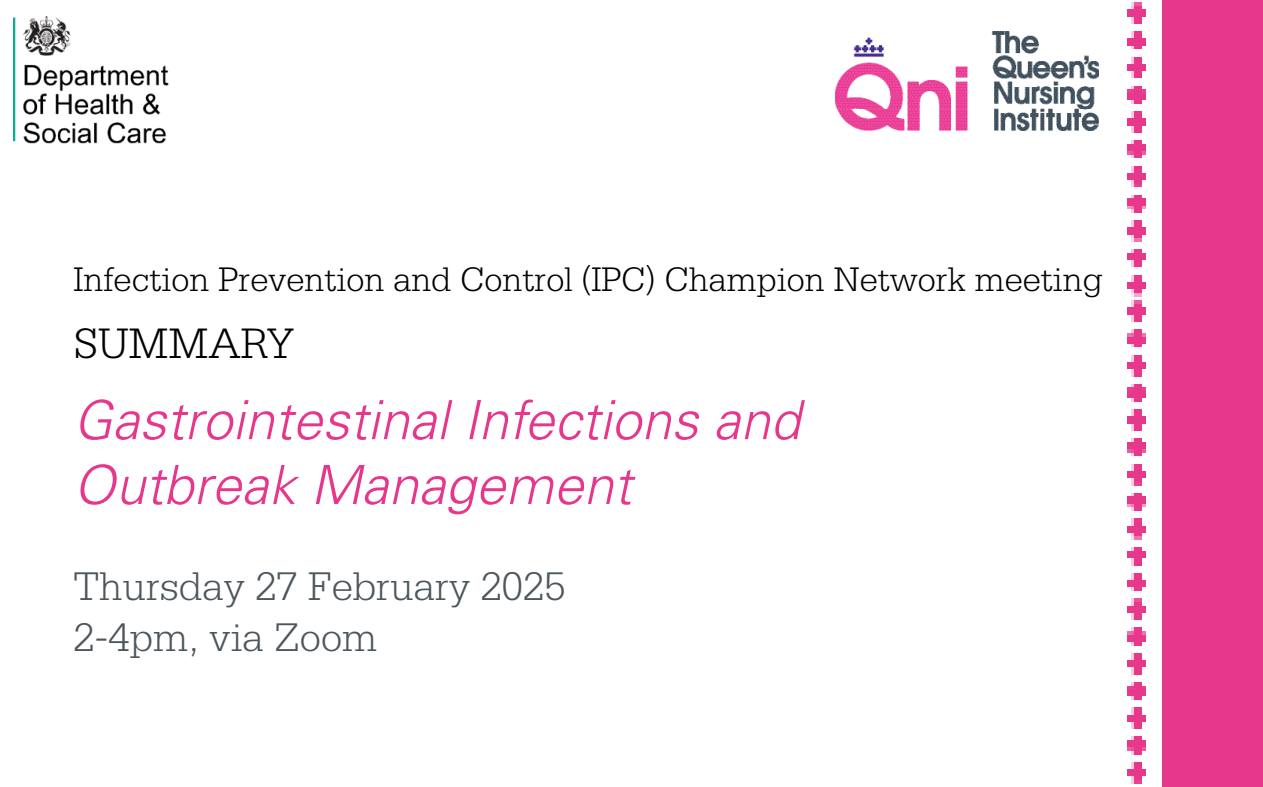
<style>
.page{position:relative;width:1263px;height:787px;background:#fff}
.page>*{position:absolute;margin:0;border:0;box-sizing:border-box;transform-origin:0 0}
.t1{font:italic 300 54px/64.8px "Univers LT Std";color:#e7378c}
.t2{font:300 45px "Serifa Std";color:#000}
.t3{font:300 42.3px/50.7px "Serifa Std";color:#4c565c}
.t4{font:300 36px "Serifa Std";color:#000}
</style>
<div class="page">
<img style="left:836px;top:32px;width:262px;height:99px">
<div style="left:1162px;top:0;width:101px;height:787px;background:#e7378c"></div>
<img style="left:1127px;top:3px;width:19px;height:781px">
<img style="left:13px;top:16px;width:156px;height:128px">
<p class="t4" style="left:73px;top:264px;width:1031px">Infection Prevention and Control (IPC) Champion Network meeting</p>
<p class="t2" style="left:73px;top:325px;width:222px">SUMMARY</p>
<h1 class="t1" style="left:73px;top:392px;width:728px">Gastrointestinal Infections and<br>Outbreak Management</h1>
<p class="t3" style="left:73px;top:563px;width:493px">Thursday 27 February 2025<br>2-4pm, via Zoom</p>
</div>
